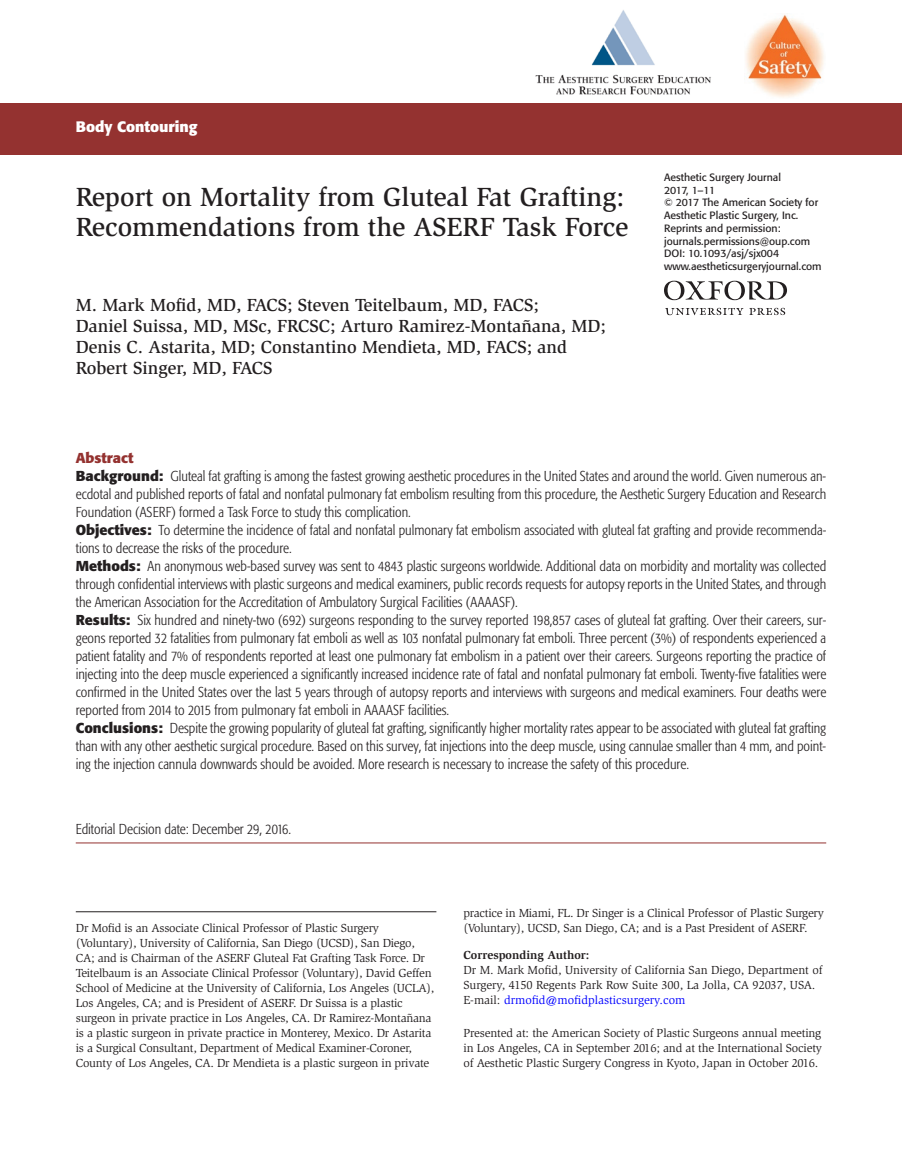
<style>
.page{position:relative;width:902px;height:1174px;background:#fff}
.page>*{position:absolute;margin:0;border:0;box-sizing:border-box;transform-origin:0 0}
.t1{font:500 27px/30px "Slimbach";color:#231f20}
.t2{font:500 18px/21px "Slimbach";color:#231f20}
.t3{font:700 15px "Formata";color:#fff}
.t4{font:300 condensed 14.25px/18px "Formata";color:#231f20}
.t5{font:12px/15px "Slimbach";letter-spacing:-.02em;color:#231f20}
.t6{font:700 12px "Slimbach";color:#231f20}
.t7{font:10.5px/12.8px "Formata";color:#231f20}
.s1{font-weight:700;font-stretch:normal;color:#943230}
.s2{font-weight:700;font-stretch:normal}
.s3{color:#00f}
</style>
<div class="page">
<svg style="left:664px;top:281px;width:123px;height:34px"></svg>
<img style="left:745px;top:13px;width:79px;height:85px">
<img style="left:535px;top:10px;width:176px;height:84px">
<div style="left:0;top:104px;width:901px;height:50px;background:#943230"></div>
<hr style="left:76px;top:842px;width:750px;height:1px;background:#943230">
<hr style="left:76px;top:911px;width:360px;height:1px;background:#231f20">
<p class="t3" style="left:76px;top:117px;width:123px">Body Contouring</p>
<h1 class="t1" style="left:76px;top:182px;width:554px">Report on Mortality from Gluteal Fat Grafting:<br>Recommendations from the ASERF Task Force</h1>
<p class="t2" style="left:76px;top:295px;width:531px">M. Mark Mofid, MD, FACS; Steven Teitelbaum, MD, FACS;<br>Daniel Suissa, MD, MSc, FRCSC; Arturo Ramirez-Montañana, MD; Denis C. Astarita, MD; Constantino Mendieta, MD, FACS; and Robert Singer, MD, FACS</p>
<p class="t7" style="left:664px;top:171px;width:159px">Aesthetic Surgery Journal<br>2017, 1–11<br>© 2017 The American Society for<br>Aesthetic Plastic Surgery, Inc.<br>Reprints and permission: journals.permissions@oup.com<br>DOI: 10.1093/asj/sjx004 www.aestheticsurgeryjournal.com</p>
<p class="t4" style="left:76px;top:449px;width:752px"><span class="s1">Abstract<br></span><span class="s2">Background:</span> Gluteal fat grafting is among the fastest growing aesthetic procedures in the United States and around the world. Given numerous an&shy;ecdotal and published reports of fatal and nonfatal pulmonary fat embolism resulting from this procedure, the Aesthetic Surgery Education and Research Foundation (ASERF) formed a Task Force to study this complication.<br><span class="s2">Objectives:</span> To determine the incidence of fatal and nonfatal pulmonary fat embolism associated with gluteal fat grafting and provide recommenda&shy;tions to decrease the risks of the procedure.<br><span class="s2">Methods:</span> An anonymous web-based survey was sent to 4843 plastic surgeons worldwide. Additional data on morbidity and mortality was collected through confidential interviews with plastic surgeons and medical examiners, public records requests for autopsy reports in the United States, and through the American Association for the Accreditation of Ambulatory Surgical Facilities (AAAASF).<br><span class="s2">Results:</span> Six hundred and ninety-two (692) surgeons responding to the survey reported 198,857 cases of gluteal fat grafting. Over their careers, sur&shy;geons reported 32 fatalities from pulmonary fat emboli as well as 103 nonfatal pulmonary fat emboli. Three percent (3%) of respondents experienced a patient fatality and 7% of respondents reported at least one pulmonary fat embolism in a patient over their careers. Surgeons reporting the practice of injecting into the deep muscle experienced a significantly increased incidence rate of fatal and nonfatal pulmonary fat emboli. Twenty-five fatalities were confirmed in the United States over the last 5 years through of autopsy reports and interviews with surgeons and medical examiners. Four deaths were reported from 2014 to 2015 from pulmonary fat emboli in AAAASF facilities.<br><span class="s2">Conclusions:</span> Despite the growing popularity of gluteal fat grafting, significantly higher mortality rates appear to be associated with gluteal fat grafting than with any other aesthetic surgical procedure. Based on this survey, fat injections into the deep muscle, using cannulae smaller than 4 mm, and point&shy;ing the injection cannula downwards should be avoided. More research is necessary to increase the safety of this procedure.</p>
<p class="t4" style="left:76px;top:819px;width:217px">Editorial Decision date: December 29, 2016.</p>
<p class="t5" style="left:76px;top:921px;width:360px">Dr Mofid is an Associate Clinical Professor of Plastic Surgery (Voluntary), University of California, San Diego (UCSD), San Diego, CA; and is Chairman of the ASERF Gluteal Fat Grafting Task Force. Dr Teitelbaum is an Associate Clinical Professor (Voluntary), David Geffen School of Medicine at the University of California, Los Angeles (UCLA), Los Angeles, CA; and is President of ASERF. Dr Suissa is a plastic surgeon in private practice in Los Angeles, CA. Dr Ramirez-Montañana is a plastic surgeon in private practice in Monterey, Mexico. Dr Astarita is a Surgical Consultant, Department of Medical Examiner-Coroner, County of Los Angeles, CA. Dr Mendieta is a plastic surgeon in private</p>
<p class="t5" style="left:463px;top:905px;width:362px">practice in Miami, FL. Dr Singer is a Clinical Professor of Plastic Surgery (Voluntary), UCSD, San Diego, CA; and is a Past President of ASERF.</p>
<p class="t6" style="left:463px;top:948px;width:127px">Corresponding Author:</p>
<p class="t5" style="left:463px;top:962px;width:360px">Dr M. Mark Mofid, University of California San Diego, Department of<br>Surgery, 4150 Regents Park Row Suite 300, La Jolla, CA 92037, USA.<br>E-mail: <span class="s3">drmofid@mofidplasticsurgery.com</span></p>
<p class="t5" style="left:463px;top:1026px;width:360px;text-align:justify">Presented at: the American Society of Plastic Surgeons annual meeting in Los Angeles, CA in September 2016; and at the International Society of Aesthetic Plastic Surgery Congress in Kyoto, Japan in October 2016.</p>
</div>
